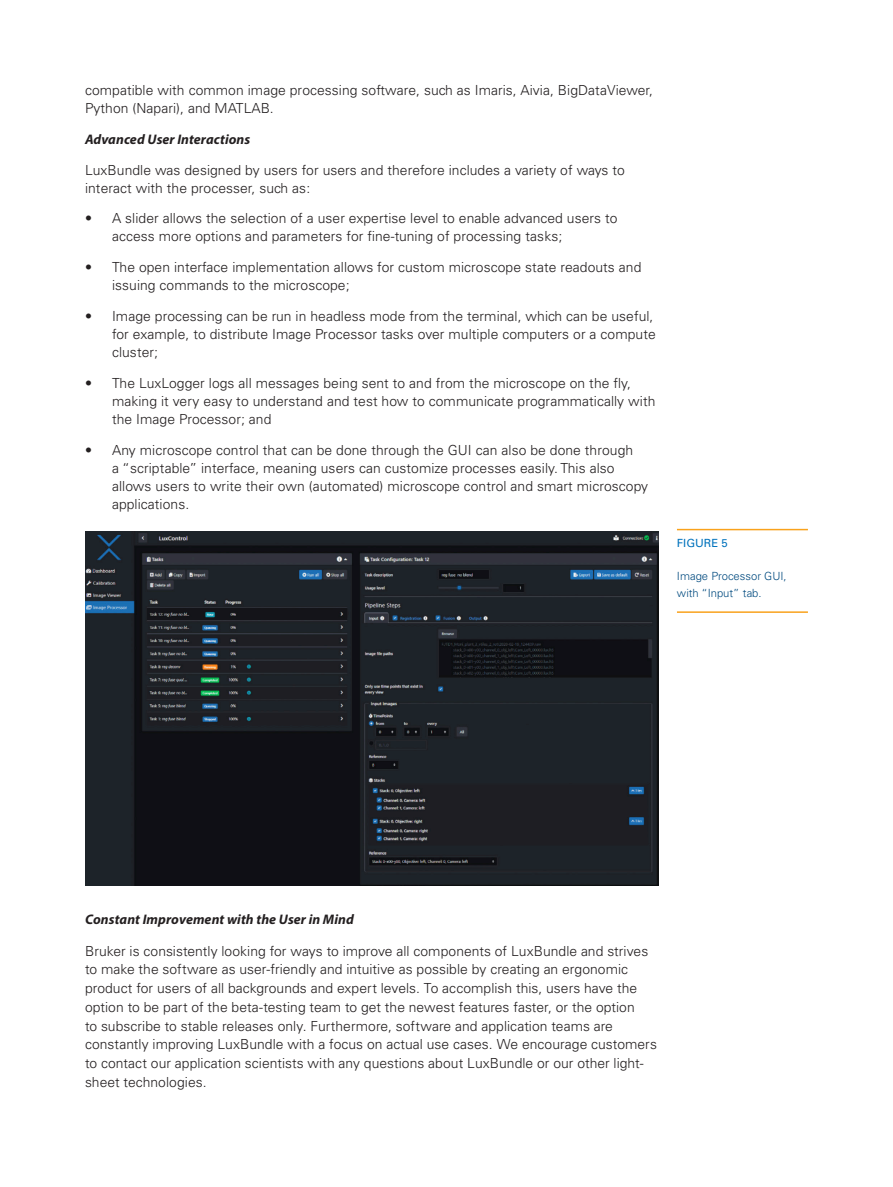
<style>
.page{position:relative;width:893px;height:1187px;background:#fff}
.page>*{position:absolute;margin:0;border:0;box-sizing:border-box;transform-origin:0 0}
.t1{font:300 13.8px/18px "Univers LT Std";letter-spacing:.005em;color:#231f20}
.t2{font:italic 700 13.8px "Myriad Pro";letter-spacing:.005em;color:#231f20}
.t3{font:300 11.25px/16.5px "Univers LT Std";color:#004a7f}
.t4{font:11.25px "Univers LT Std";color:#0072bc}
</style>
<div class="page">
<hr style="left:677px;top:529px;width:131px;height:1px;background:#f9a21c">
<hr style="left:677px;top:611px;width:131px;height:2px;background:#f9a21c">
<img style="left:85px;top:532px;width:573px;height:353px">
<p class="t1" style="left:85px;top:81px;width:570px">compatible with common image processing software, such as Imaris, Aivia, BigDataViewer,<br>Python (Napari), and MATLAB.</p>
<p class="t2" style="left:85px;top:130px;width:167px">Advanced User Interactions</p>
<p class="t1" style="left:85px;top:161px;width:541px">LuxBundle was designed by users for users and therefore includes a variety of ways to interact with the processer, such as:</p>
<p class="t1" style="left:112px;top:209px;width:507px;text-indent:-27px">• A slider allows the selection of a user expertise level to enable advanced users to access more options and parameters for fine-tuning of processing tasks;</p>
<p class="t1" style="left:112px;top:258px;width:531px;text-indent:-27px">• The open interface implementation allows for custom microscope state readouts and issuing commands to the microscope;</p>
<p class="t1" style="left:112px;top:307px;width:545px;text-indent:-27px">• Image processing can be run in headless mode from the terminal, which can be useful, for example, to distribute Image Processor tasks over multiple computers or a compute cluster;</p>
<p class="t1" style="left:112px;top:374px;width:545px;text-indent:-27px">• The LuxLogger logs all messages being sent to and from the microscope on the fly, making it very easy to understand and test how to communicate programmatically with the Image Processor; and</p>
<p class="t1" style="left:112px;top:440px;width:538px;text-indent:-27px">• Any microscope control that can be done through the GUI can also be done through<br>a “scriptable” interface, meaning users can customize processes easily. This also allows users to write their own (automated) microscope control and smart microscopy applications.</p>
<p class="t4" style="left:677px;top:536px;width:52px">FIGURE 5</p>
<p class="t3" style="left:677px;top:568px;width:111px">Image Processor GUI, with “Input” tab.</p>
<p class="t2" style="left:85px;top:910px;width:270px">Constant Improvement with the User in Mind</p>
<p class="t1" style="left:85px;top:941px;width:573px;line-height:18.8px">Bruker is consistently looking for ways to improve all components of LuxBundle and strives to make the software as user-friendly and intuitive as possible by creating an ergonomic product for users of all backgrounds and expert levels. To accomplish this, users have the option to be part of the beta-testing team to get the newest features faster, or the option<br>to subscribe to stable releases only. Furthermore, software and application teams are constantly improving LuxBundle with a focus on actual use cases. We encourage customers to contact our application scientists with any questions about LuxBundle or our other light&shy;sheet technologies.</p>
</div>
